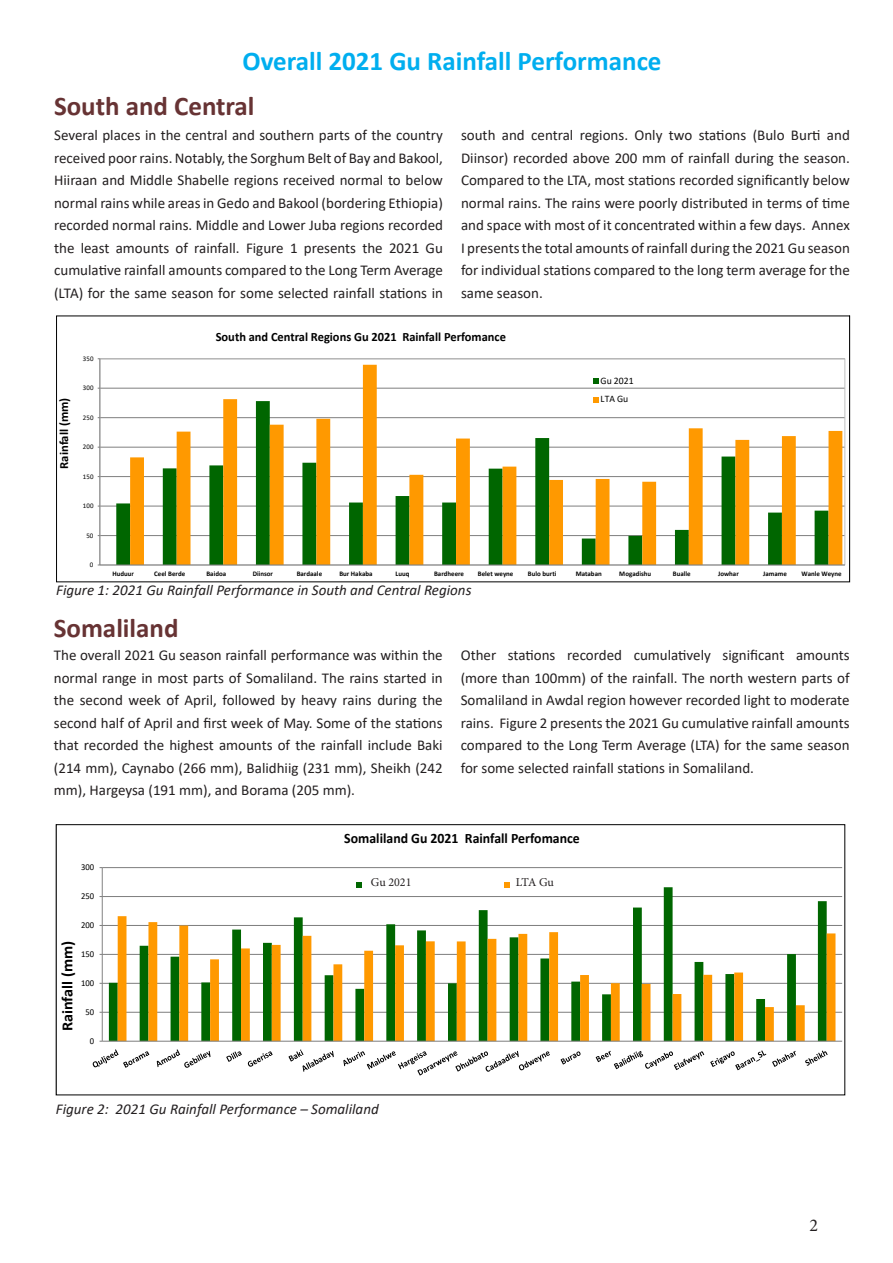
<style>
.page{position:relative;width:893px;height:1263px;background:#fff}
.page>*{position:absolute;margin:0;border:0;box-sizing:border-box;transform-origin:0 0}
.t1{font:700 27px "Calibri";color:#00aeef}
.Body{font:700 27px "Calibri";color:#673334}
.t2{font:18px "Minion Pro";color:#231f20}
.t3{font:700 15.6px "Calibri";color:#000;scale:1.04 1}
.Body-2{font:15px/22.5px "Calibri";color:#231f20;text-align:justify}
.t4{font:italic 15px "Calibri";color:#231f20}
.t5{font:700 14.4px "Calibri";color:#000;scale:.96 1}
.t6{font:700 12.75px "Calibri";color:#000}
.t7{font:700 12.45px "Calibri";color:#000}
.t8{font:12px "Minion Pro";letter-spacing:-.015em;color:#231f20}
.t9{font:9.9px/18.8px "Calibri";color:#000}
.t10{font:9px "Calibri";color:#000;scale:.96 1}
.t11{font:700 7.05px "Calibri";letter-spacing:.005em;color:#000}
.t12{font:7.05px "Calibri";color:#000}
</style>
<div class="page">
<svg style="left:97px;top:358px;width:749px;height:208px"></svg>
<svg style="left:92px;top:867px;width:751px;height:209px"></svg>
<p class="t1" style="left:242px;top:42px;width:421px">Overall 2021 Gu Rainfall Performance</p>
<p class="Body" style="left:54px;top:87px;width:202px">South and Central</p>
<p class="Body-2" style="left:54px;top:124px;width:390px">Several places in the central and southern parts of the country received poor rains. Notably, the Sorghum Belt of Bay and Bakool, Hiiraan and Middle Shabelle regions received normal to below normal rains while areas in Gedo and Bakool (bordering Ethiopia) recorded normal rains. Middle and Lower Juba regions recorded the least amounts of rainfall. Figure 1 presents the 2021 Gu cumulative rainfall amounts compared to the Long Term Average (LTA) for the same season for some selected rainfall stations in</p>
<p class="Body-2" style="left:461px;top:124px;width:390px">south and central regions. Only two stations (Bulo Burti and Diinsor) recorded above 200 mm of rainfall during the season.<br>Compared to the LTA, most stations recorded significantly below normal rains. The rains were poorly distributed in terms of time and space with most of it concentrated within a few days. Annex I presents the total amounts of rainfall during the 2021 Gu season for individual stations compared to the long term average for the same season.</p>
<p class="t7" style="left:55px;top:469px;width:72px;rotate:-90deg">Rainfall (mm)</p>
<p class="t12" style="left:83px;top:353px;width:12px">350</p>
<p class="t12" style="left:83px;top:383px;width:12px">300</p>
<p class="t12" style="left:83px;top:412px;width:12px">250</p>
<p class="t12" style="left:83px;top:442px;width:12px">200</p>
<p class="t12" style="left:83px;top:471px;width:12px">150</p>
<p class="t12" style="left:83px;top:501px;width:12px">100</p>
<p class="t12" style="left:86px;top:530px;width:8px">50</p>
<p class="t12" style="left:90px;top:560px;width:5px">0</p>
<p class="t6" style="left:216px;top:328px;width:292px">South and Central Regions Gu 2021 Rainfall Perfomance</p>
<p class="t9" style="left:601px;top:371px;width:35px">Gu 2021<br>LTA Gu</p>
<p class="t11" style="left:112px;top:569px;width:23px">Huduur</p>
<p class="t11" style="left:154px;top:569px;width:32px">Ceel Berde</p>
<p class="t11" style="left:206px;top:569px;width:21px">Baidoa</p>
<p class="t11" style="left:253px;top:569px;width:22px">Diinsor</p>
<p class="t11" style="left:297px;top:569px;width:27px">Bardaale</p>
<p class="t11" style="left:339px;top:569px;width:35px">Bur Hakaba</p>
<p class="t11" style="left:395px;top:569px;width:16px">Luuq</p>
<p class="t11" style="left:434px;top:569px;width:31px">Bardheere</p>
<p class="t11" style="left:478px;top:569px;width:37px">Belet weyne</p>
<p class="t11" style="left:528px;top:569px;width:30px">Bulo burti</p>
<p class="t11" style="left:576px;top:569px;width:28px">Mataban</p>
<p class="t11" style="left:619px;top:569px;width:33px">Mogadishu</p>
<p class="t11" style="left:673px;top:569px;width:19px">Bualle</p>
<p class="t11" style="left:718px;top:569px;width:22px">Jowhar</p>
<p class="t11" style="left:763px;top:569px;width:25px">Jamame</p>
<p class="t11" style="left:801px;top:569px;width:42px">Wanle Weyne</p>
<p class="t4" style="left:56px;top:580px;width:417px">Figure 1: 2021 Gu Rainfall Performance in South and Central Regions</p>
<p class="Body" style="left:54px;top:609px;width:126px">Somaliland</p>
<p class="Body-2" style="left:54px;top:644px;width:390px">The overall 2021 Gu season rainfall performance was within the normal range in most parts of Somaliland. The rains started in the second week of April, followed by heavy rains during the second half of April and first week of May. Some of the stations that recorded the highest amounts of the rainfall include Baki (214 mm), Caynabo (266 mm), Balidhiig (231 mm), Sheikh (242 mm), Hargeysa (191 mm), and Borama (205 mm).</p>
<p class="Body-2" style="left:461px;top:644px;width:390px">Other stations recorded cumulatively significant amounts (more than 100mm) of the rainfall. The north western parts of Somaliland in Awdal region however recorded light to moderate rains. Figure 2 presents the 2021 Gu cumulative rainfall amounts compared to the Long Term Average (LTA) for the same season for some selected rainfall stations in Somaliland.</p>
<p class="t10" style="left:81px;top:861px;width:15px">300</p>
<p class="t10" style="left:81px;top:890px;width:15px">250</p>
<p class="t10" style="left:81px;top:919px;width:15px">200</p>
<p class="t3" style="left:56px;top:1031px;width:89px;rotate:-90deg">Rainfall (mm)</p>
<p class="t10" style="left:81px;top:948px;width:15px">150</p>
<p class="t10" style="left:81px;top:977px;width:15px">100</p>
<p class="t10" style="left:85px;top:1005px;width:11px">50</p>
<p class="t10" style="left:90px;top:1034px;width:6px">0</p>
<p class="t5" style="left:344px;top:828px;width:247px">Somaliland Gu 2021 Rainfall Perfomance</p>
<p class="t8" style="left:371px;top:874px;width:42px">Gu 2021</p>
<p class="t8" style="left:516px;top:874px;width:39px">LTA Gu</p>
<p class="t4" style="left:56px;top:1099px;width:324px">Figure 2: 2021 Gu Rainfall Performance – Somaliland</p>
<p class="t2" style="left:810px;top:1214px;width:10px">2</p>
</div>
